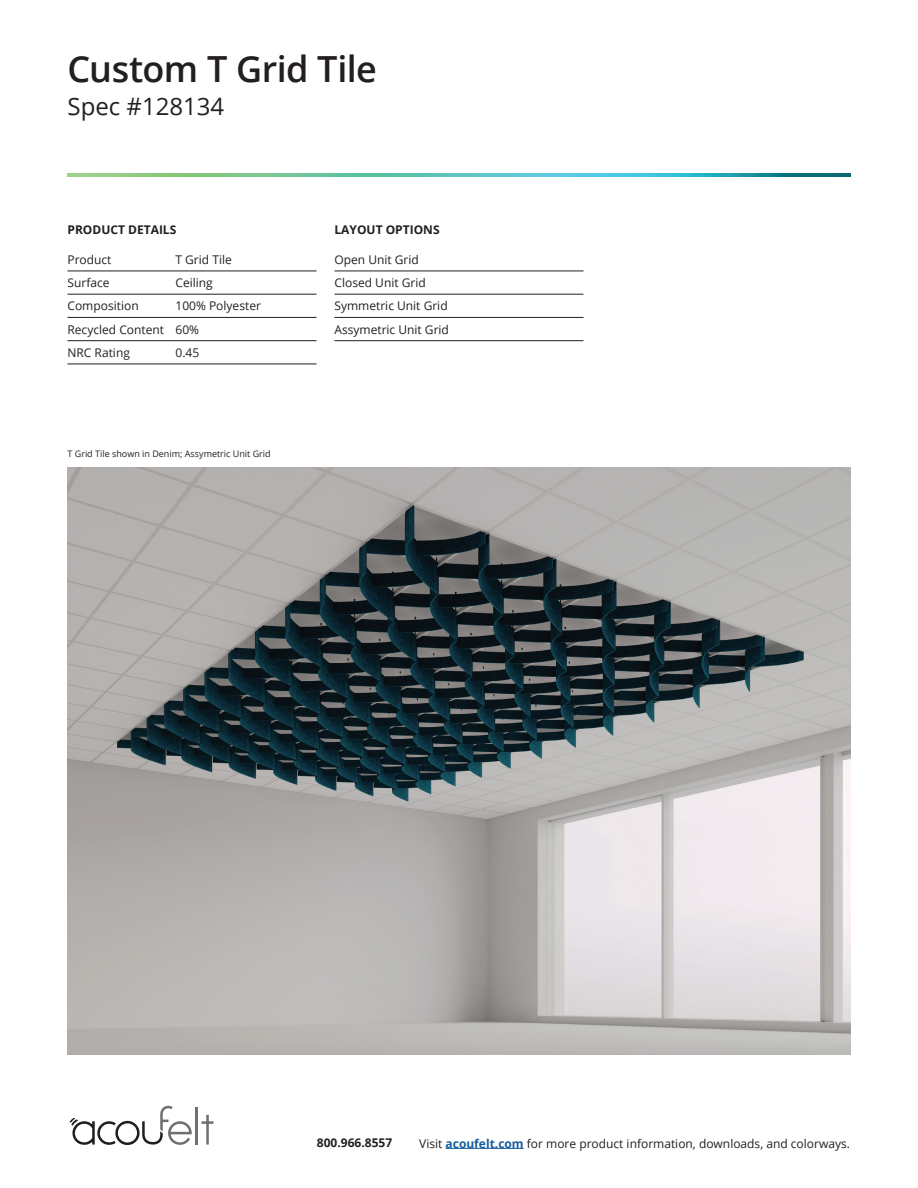
<style>
.page{position:relative;width:918px;height:1188px;background:#fff}
.page>*{position:absolute;margin:0;border:0;box-sizing:border-box;transform-origin:0 0}
.t1{font:600 36px "Open Sans";letter-spacing:-.015em;color:#231f20}
.t2{font:24px "Open Sans";color:#231f20}
.t3{font:12px/23.2px "Open Sans";color:#231f20}
.t4{font:700 12px "Open Sans";color:#231f20}
.t5{font:9px "Open Sans";color:#231f20}
.s1{font-weight:700;color:#175d9e}
</style>
<div class="page">
<hr style="left:195px;top:1107px;width:3px;height:38px;background:#6d6f70">
<svg style="left:202px;top:1115px;width:11px;height:30px"></svg>
<svg style="left:70px;top:1106px;width:122px;height:39px"></svg>
<img style="left:68px;top:467px;width:782px;height:587px">
<img style="left:68px;top:174px;width:782px;height:3px">
<hr style="left:68px;top:271px;width:248px;height:1px;background:#231f20">
<hr style="left:68px;top:294px;width:248px;height:1px;background:#231f20">
<hr style="left:68px;top:317px;width:248px;height:1px;background:#231f20">
<hr style="left:68px;top:340px;width:248px;height:1px;background:#231f20">
<hr style="left:68px;top:364px;width:248px;height:1px;background:#231f20">
<hr style="left:446px;top:1148px;width:78px;height:1px;background:#175d9e">
<hr style="left:334px;top:271px;width:250px;height:1px;background:#231f20">
<hr style="left:334px;top:294px;width:250px;height:1px;background:#231f20">
<hr style="left:334px;top:317px;width:250px;height:1px;background:#231f20">
<hr style="left:334px;top:340px;width:250px;height:1px;background:#231f20">
<h1 class="t1" style="left:68px;top:44px;width:311px">Custom T Grid Tile</h1>
<h2 class="t2" style="left:68px;top:89px;width:158px">Spec #128134</h2>
<p class="t4" style="left:68px;top:221px;width:110px">PRODUCT DETAILS</p>
<p class="t3" style="left:68px;top:248px;width:46px">Product</p>
<p class="t3" style="left:176px;top:248px;width:58px">T Grid Tile</p>
<p class="t3" style="left:68px;top:271px;width:44px">Surface</p>
<p class="t3" style="left:176px;top:271px;width:39px">Ceiling</p>
<p class="t3" style="left:68px;top:294px;width:73px">Composition</p>
<p class="t3" style="left:68px;top:294px;width:195px;text-indent:108px">100% Polyester<br>Recycled Content 60%<br>NRC Rating</p>
<p class="t3" style="left:176px;top:341px;width:25px">0.45</p>
<p class="t5" style="left:68px;top:448px;width:205px">T Grid Tile shown in Denim; Assymetric Unit Grid</p>
<p class="t4" style="left:334px;top:221px;width:107px">LAYOUT OPTIONS</p>
<p class="t3" style="left:334px;top:248px;width:116px">Open Unit Grid<br>Closed Unit Grid<br>Symmetric Unit Grid<br>Assymetric Unit Grid</p>
<p class="t4" style="left:317px;top:1135px;width:77px">800.966.8557</p>
<p class="t3" style="left:419px;top:1131px;width:432px">Visit <span class="s1">acoufelt.com</span> for more product information, downloads, and colorways.</p>
</div>
